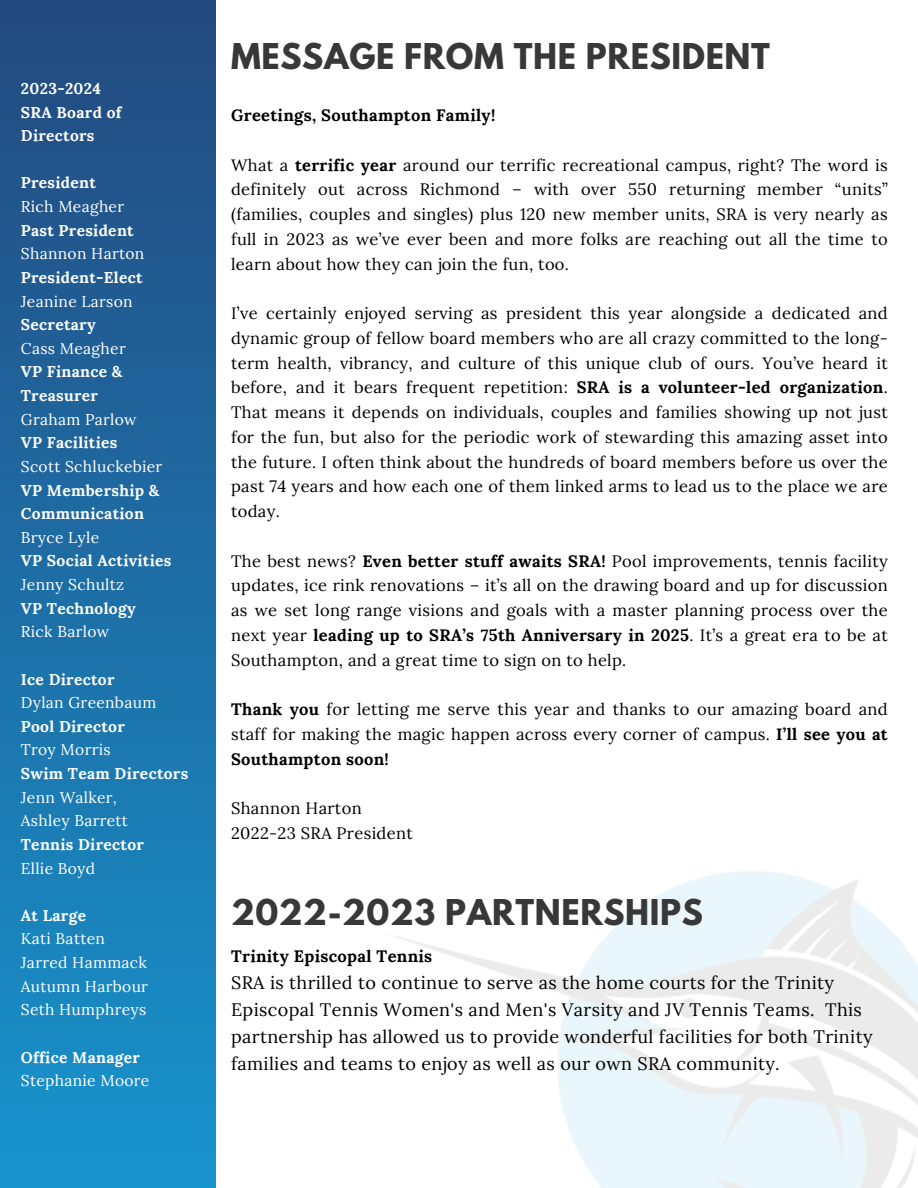
<style>
.page{position:relative;width:918px;height:1188px;background:#fff}
.page>*{position:absolute;margin:0;border:0;box-sizing:border-box;transform-origin:0 0}
.t1{font:700 31.5px "League Spartan";letter-spacing:.02em;color:#383838}
.t2{font:18px/27px "Lora";letter-spacing:.02em;color:#000}
.t3{font:16.5px/24.8px "Lora";letter-spacing:.02em;color:#000;text-align:justify}
.t4{font:700 16.5px "Lora";letter-spacing:.02em;color:#000}
.t5{font:700 15.6px/23.7px "Lora";letter-spacing:.02em;color:#fff}
.t6{font:15.6px "Lora";letter-spacing:.02em;color:#fff}
.s1{font-weight:700}
</style>
<div class="page">
<div style="left:0;top:0;width:215px;height:1188px;background:linear-gradient(to bottom,#23497f,#1894cd)"></div>
<p class="t5" style="left:21px;top:76px;width:82px">2023-2024</p>
<p class="t5" style="left:21px;top:100px;width:102px">SRA Board of</p>
<p class="t5" style="left:21px;top:124px;width:75px">Directors</p>
<p class="t5" style="left:21px;top:171px;width:77px">President</p>
<p class="t6" style="left:21px;top:196px;width:105px">Rich Meagher</p>
<p class="t5" style="left:21px;top:218px;width:114px">Past President</p>
<p class="t6" style="left:21px;top:244px;width:125px">Shannon Harton</p>
<p class="t5" style="left:21px;top:265px;width:123px">President-Elect</p>
<p class="t6" style="left:21px;top:291px;width:113px">Jeanine Larson</p>
<p class="t5" style="left:21px;top:313px;width:76px">Secretary</p>
<p class="t6" style="left:21px;top:338px;width:106px">Cass Meagher</p>
<p class="t5" style="left:21px;top:360px;width:103px">VP Finance &amp;</p>
<p class="t5" style="left:21px;top:384px;width:79px">Treasurer</p>
<p class="t6" style="left:21px;top:409px;width:117px">Graham Parlow</p>
<p class="t5" style="left:21px;top:431px;width:98px">VP Facilities</p>
<p class="t6" style="left:21px;top:456px;width:143px">Scott Schluckebier</p>
<p class="t5" style="left:21px;top:478px;width:140px">VP Membership &amp;<br>Communication</p>
<p class="t6" style="left:21px;top:527px;width:80px">Bryce Lyle</p>
<p class="t5" style="left:21px;top:549px;width:152px">VP Social Activities</p>
<p class="t6" style="left:21px;top:574px;width:105px">Jenny Schultz</p>
<p class="t5" style="left:21px;top:596px;width:116px">VP Technology</p>
<p class="t6" style="left:21px;top:622px;width:90px">Rick Barlow</p>
<p class="t5" style="left:21px;top:667px;width:95px">Ice Director</p>
<p class="t6" style="left:21px;top:692px;width:137px">Dylan Greenbaum</p>
<p class="t5" style="left:21px;top:714px;width:105px">Pool Director</p>
<p class="t6" style="left:21px;top:740px;width:91px">Troy Morris</p>
<p class="t5" style="left:21px;top:762px;width:169px">Swim Team Directors</p>
<p class="t6" style="left:21px;top:787px;width:98px">Jenn Walker,</p>
<p class="t6" style="left:21px;top:811px;width:109px">Ashley Barrett</p>
<p class="t5" style="left:21px;top:832px;width:125px">Tennis Director</p>
<p class="t6" style="left:21px;top:858px;width:76px">Ellie Boyd</p>
<p class="t5" style="left:21px;top:903px;width:67px">At Large</p>
<p class="t6" style="left:21px;top:929px;width:86px">Kati Batten</p>
<p class="t6" style="left:21px;top:952px;width:128px">Jarred Hammack</p>
<p class="t6" style="left:21px;top:976px;width:129px">Autumn Harbour</p>
<p class="t6" style="left:21px;top:1000px;width:127px">Seth Humphreys</p>
<p class="t5" style="left:21px;top:1045px;width:121px">Office Manager</p>
<p class="t6" style="left:21px;top:1070px;width:130px">Stephanie Moore</p>
<p class="t1" style="left:231px;top:41px;width:540px">MESSAGE FROM THE PRESIDENT</p>
<p class="t4" style="left:231px;top:104px;width:266px">Greetings, Southampton Family!</p>
<p class="t3" style="left:231px;top:152px;width:658px">What a <span class="s1">terrific year</span> around our terrific recreational campus, right? The word is definitely out across Richmond – with over 550 returning member “units” (families, couples and singles) plus 120 new member units, SRA is very nearly as full in 2023 as we’ve ever been and more folks are reaching out all the time to learn about how they can join the fun, too.</p>
<p class="t3" style="left:231px;top:301px;width:658px">I’ve certainly enjoyed serving as president this year alongside a dedicated and dynamic group of fellow board members who are all crazy committed to the long&shy;term health, vibrancy, and culture of this unique club of ours. You’ve heard it before, and it bears frequent repetition: <span class="s1">SRA is a volunteer-led organization</span>.<br>That means it depends on individuals, couples and families showing up not just for the fun, but also for the periodic work of stewarding this amazing asset into the future. I often think about the hundreds of board members before us over the past 74 years and how each one of them linked arms to lead us to the place we are today.</p>
<p class="t3" style="left:231px;top:548px;width:658px">The best news? <span class="s1">Even better stuff awaits SRA!</span> Pool improvements, tennis facility updates, ice rink renovations – it’s all on the drawing board and up for discussion as we set long range visions and goals with a master planning process over the next year <span class="s1">leading up to SRA’s 75th Anniversary in 2025</span>. It’s a great era to be at Southampton, and a great time to sign on to help.</p>
<p class="t3" style="left:231px;top:697px;width:658px"><span class="s1">Thank you</span> for letting me serve this year and thanks to our amazing board and staff for making the magic happen across every corner of campus. <span class="s1">I’ll see you at Southampton soon!</span></p>
<p class="t3" style="left:231px;top:796px;width:132px">Shannon Harton</p>
<p class="t3" style="left:231px;top:820px;width:183px">2022-23 SRA President</p>
<p class="t1" style="left:231px;top:897px;width:473px">2022-2023 PARTNERSHIPS</p>
<p class="t4" style="left:231px;top:946px;width:203px">Trinity Episcopal Tennis</p>
<p class="t2" style="left:231px;top:969px;width:643px">SRA is thrilled to continue to serve as the home courts for the Trinity Episcopal Tennis Women's and Men's Varsity and JV Tennis Teams. This partnership has allowed us to provide wonderful facilities for both Trinity families and teams to enjoy as well as our own SRA community.</p>
</div>
